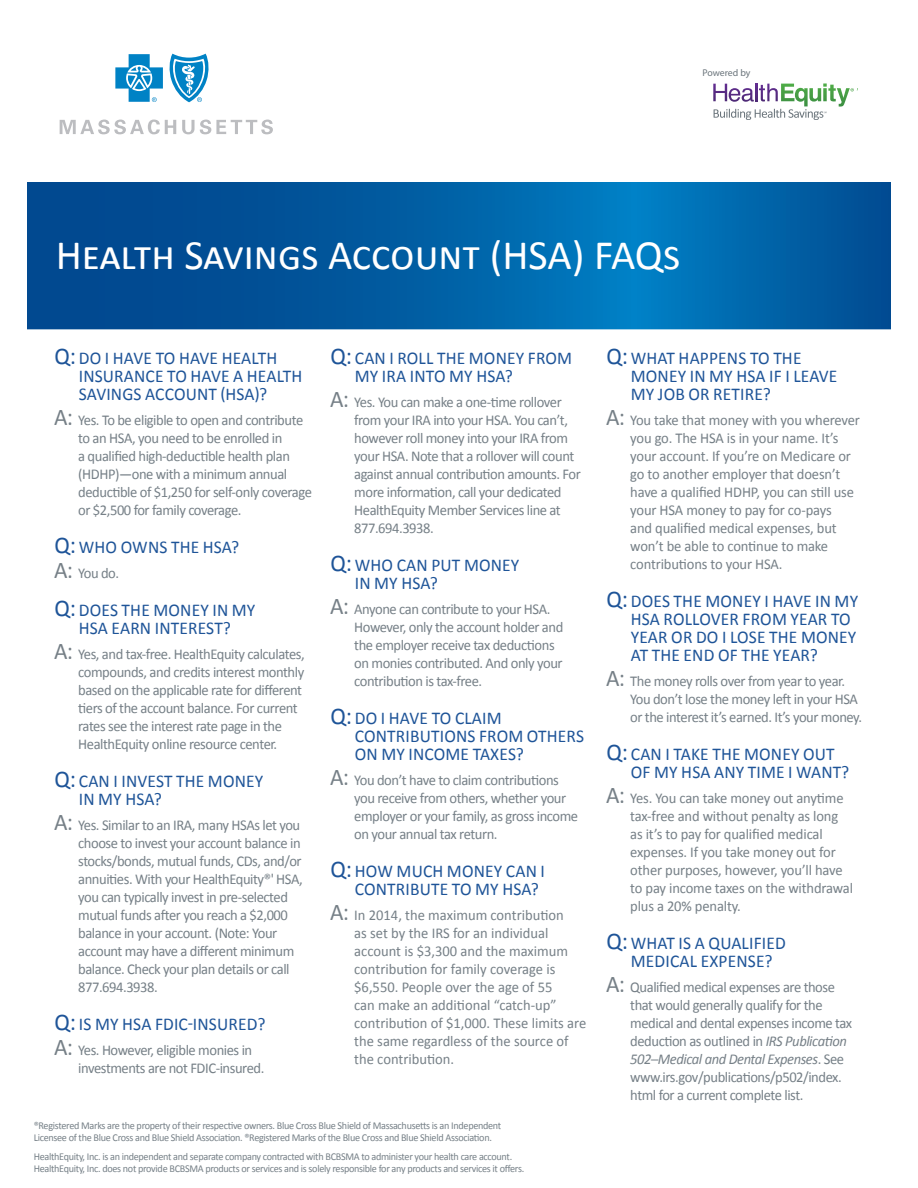
<style>
.page{position:relative;width:918px;height:1188px;background:#fff}
.page>*{position:absolute;margin:0;border:0;box-sizing:border-box;transform-origin:0 0}
.t1{font:42px "Calibri";color:#fff}
.Question{font:18px/18px "Calibri";letter-spacing:.01em;color:#1e5498}
.Body_Copy{font:15px/18px "Calibri";letter-spacing:-.03em;color:#768087}
.Body_Copy-2{font:15px/18px "Calibri";letter-spacing:-.01em;color:#768087}
.Body_Copy-3{font:15px/18px "Calibri";color:#768087}
.Body_Copy-4{font:10.5px/12px "Calibri";letter-spacing:-.03em;color:#768087}
.t2{font:9.75px "Myriad Pro";letter-spacing:-.005em;color:#6a747b}
.s1{font-size:24px}
.s2{font-style:italic}
</style>
<div class="page">
<svg style="left:27px;top:183px;width:864px;height:147px;background:#015ea3"></svg>
<svg style="left:60px;top:120px;width:116px;height:14px"></svg>
<svg style="left:182px;top:120px;width:91px;height:14px"></svg>
<svg style="left:115px;top:54px;width:48px;height:48px"></svg>
<svg style="left:169px;top:54px;width:40px;height:48px"></svg>
<svg style="left:713px;top:83px;width:145px;height:37px"></svg>
<p class="t2" style="left:702px;top:67px;width:50px">Powered by</p>
<p class="t1" style="left:56px;top:228px;width:626px">Health Savings Account (HSA) FAQs</p>
<p class="Question" style="left:79px;top:349px;width:225px;text-indent:-24px"><span class="s1">Q:</span> DO I HAVE TO HAVE HEALTH<br>INSURANCE TO HAVE A HEALTH<br>SAVINGS ACCOUNT (HSA)?</p>
<p class="Body_Copy" style="left:78px;top:411px;width:235px;text-indent:-24px"><span class="s1">A:</span> Yes. To be eligible to open and contribute to an HSA, you need to be enrolled in<br>a qualified high-deductible health plan (HDHP)—one with a minimum annual deductible of $1,250 for self-only coverage or $2,500 for family coverage.</p>
<p class="Question" style="left:54px;top:538px;width:186px"><span class="s1">Q:</span> WHO OWNS THE HSA?</p>
<p class="Body_Copy" style="left:54px;top:564px;width:67px"><span class="s1">A:</span> You do.</p>
<p class="Question" style="left:54px;top:601px;width:202px;text-align:center"><span class="s1">Q:</span> DOES THE MONEY IN MY<br>HSA EARN INTEREST?</p>
<p class="Body_Copy" style="left:78px;top:645px;width:228px;text-indent:-24px"><span class="s1">A:</span> Yes, and tax-free. HealthEquity calculates, compounds, and credits interest monthly based on the applicable rate for different tiers of the account balance. For current rates see the interest rate page in the HealthEquity online resource center.</p>
<p class="Question" style="left:79px;top:772px;width:186px;text-indent:-24px"><span class="s1">Q:</span> CAN I INVEST THE MONEY<br>IN MY HSA?</p>
<p class="Body_Copy" style="left:78px;top:816px;width:226px;text-indent:-24px"><span class="s1">A:</span> Yes. Similar to an IRA, many HSAs let you choose to invest your account balance in stocks/bonds, mutual funds, CDs, and/or annuities. With your HealthEquity®' HSA, you can typically invest in pre-selected mutual funds after you reach a $2,000 balance in your account. (Note: Your account may have a different minimum balance. Check your plan details or call 877.694.3938.</p>
<p class="Question" style="left:54px;top:1015px;width:212px"><span class="s1">Q:</span>IS MY HSA FDIC-INSURED?</p>
<p class="Body_Copy" style="left:78px;top:1041px;width:188px;text-indent:-24px"><span class="s1">A:</span> Yes. However, eligible monies in investments are not FDIC-insured.</p>
<p class="Question" style="left:355px;top:349px;width:219px;text-indent:-24px"><span class="s1">Q:</span> CAN I ROLL THE MONEY FROM<br>MY IRA INTO MY HSA?</p>
<p class="Body_Copy" style="left:354px;top:393px;width:228px;text-indent:-24px"><span class="s1">A:</span> Yes. You can make a one-time rollover from your IRA into your HSA. You can’t, however roll money into your IRA from your HSA. Note that a rollover will count against annual contribution amounts. For more information, call your dedicated HealthEquity Member Services line at 877.694.3938.</p>
<p class="Question" style="left:355px;top:556px;width:166px;text-indent:-24px"><span class="s1">Q:</span> WHO CAN PUT MONEY<br>IN MY HSA?</p>
<p class="Body_Copy" style="left:354px;top:600px;width:211px;text-indent:-24px"><span class="s1">A:</span> Anyone can contribute to your HSA.<br>However, only the account holder and the employer receive tax deductions on monies contributed. And only your contribution is tax-free.</p>
<p class="Question" style="left:355px;top:709px;width:231px;text-indent:-24px"><span class="s1">Q:</span> DO I HAVE TO CLAIM<br>CONTRIBUTIONS FROM OTHERS<br>ON MY INCOME TAXES?</p>
<p class="Body_Copy" style="left:354px;top:771px;width:225px;text-indent:-24px"><span class="s1">A:</span> You don’t have to claim contributions you receive from others, whether your employer or your family, as gross income on your annual tax return.</p>
<p class="Question" style="left:355px;top:862px;width:192px;text-indent:-24px"><span class="s1">Q:</span> HOW MUCH MONEY CAN I<br>CONTRIBUTE TO MY HSA?</p>
<p class="Body_Copy-3" style="left:354px;top:906px;width:234px;text-indent:-24px"><span class="s1">A:</span> In 2014, the maximum contribution<br>as set by the IRS for an individual account is $3,300 and the maximum contribution for family coverage is $6,550. People over the age of 55<br>can make an additional “catch-up” contribution of $1,000. These limits are the same regardless of the source of the contribution.</p>
<p class="Body_Copy-4" style="left:34px;top:1119px;width:469px">®Registered Marks are the property of their respective owners. Blue Cross Blue Shield of Massachusetts is an Independent<br>Licensee of the Blue Cross and Blue Shield Association. ®Registered Marks of the Blue Cross and Blue Shield Association.</p>
<p class="Body_Copy-4" style="left:34px;top:1150px;width:492px">HealthEquity, Inc. is an independent and separate company contracted with BCBSMA to administer your health care account.<br>HealthEquity, Inc. does not provide BCBSMA products or services and is solely responsible for any products and services it offers.</p>
<p class="Question" style="left:631px;top:349px;width:208px;text-indent:-24px"><span class="s1">Q:</span> WHAT HAPPENS TO THE<br>MONEY IN MY HSA IF I LEAVE<br>MY JOB OR RETIRE?</p>
<p class="Body_Copy-2" style="left:630px;top:411px;width:231px;text-indent:-24px"><span class="s1">A:</span> You take that money with you wherever you go. The HSA is in your name. It’s your account. If you’re on Medicare or go to another employer that doesn’t have a qualified HDHP, you can still use your HSA money to pay for co-pays<br>and qualified medical expenses, but won’t be able to continue to make contributions to your HSA.</p>
<p class="Question" style="left:631px;top:592px;width:229px;text-indent:-24px"><span class="s1">Q:</span> DOES THE MONEY I HAVE IN MY<br>HSA ROLLOVER FROM YEAR TO<br>YEAR OR DO I LOSE THE MONEY<br>AT THE END OF THE YEAR?</p>
<p class="Body_Copy" style="left:630px;top:672px;width:233px;text-indent:-24px"><span class="s1">A:</span> The money rolls over from year to year.<br>You don’t lose the money left in your HSA or the interest it’s earned. It’s your money.</p>
<p class="Question" style="left:631px;top:745px;width:220px;text-indent:-24px"><span class="s1">Q:</span> CAN I TAKE THE MONEY OUT<br>OF MY HSA ANY TIME I WANT?</p>
<p class="Body_Copy-2" style="left:630px;top:789px;width:224px;text-indent:-24px"><span class="s1">A:</span> Yes. You can take money out anytime tax-free and without penalty as long as it’s to pay for qualified medical expenses. If you take money out for other purposes, however, you’ll have to pay income taxes on the withdrawal plus a 20% penalty.</p>
<p class="Question" style="left:631px;top:934px;width:157px;text-indent:-24px"><span class="s1">Q:</span> WHAT IS A QUALIFIED<br>MEDICAL EXPENSE?</p>
<p class="Body_Copy" style="left:630px;top:978px;width:223px;text-indent:-24px"><span class="s1">A:</span> Qualified medical expenses are those that would generally qualify for the medical and dental expenses income tax deduction as outlined in <span class="s2">IRS Publication 502─Medical and Dental Expenses</span>. See www.irs.gov/publications/p502/index. html for a current complete list.</p>
</div>
